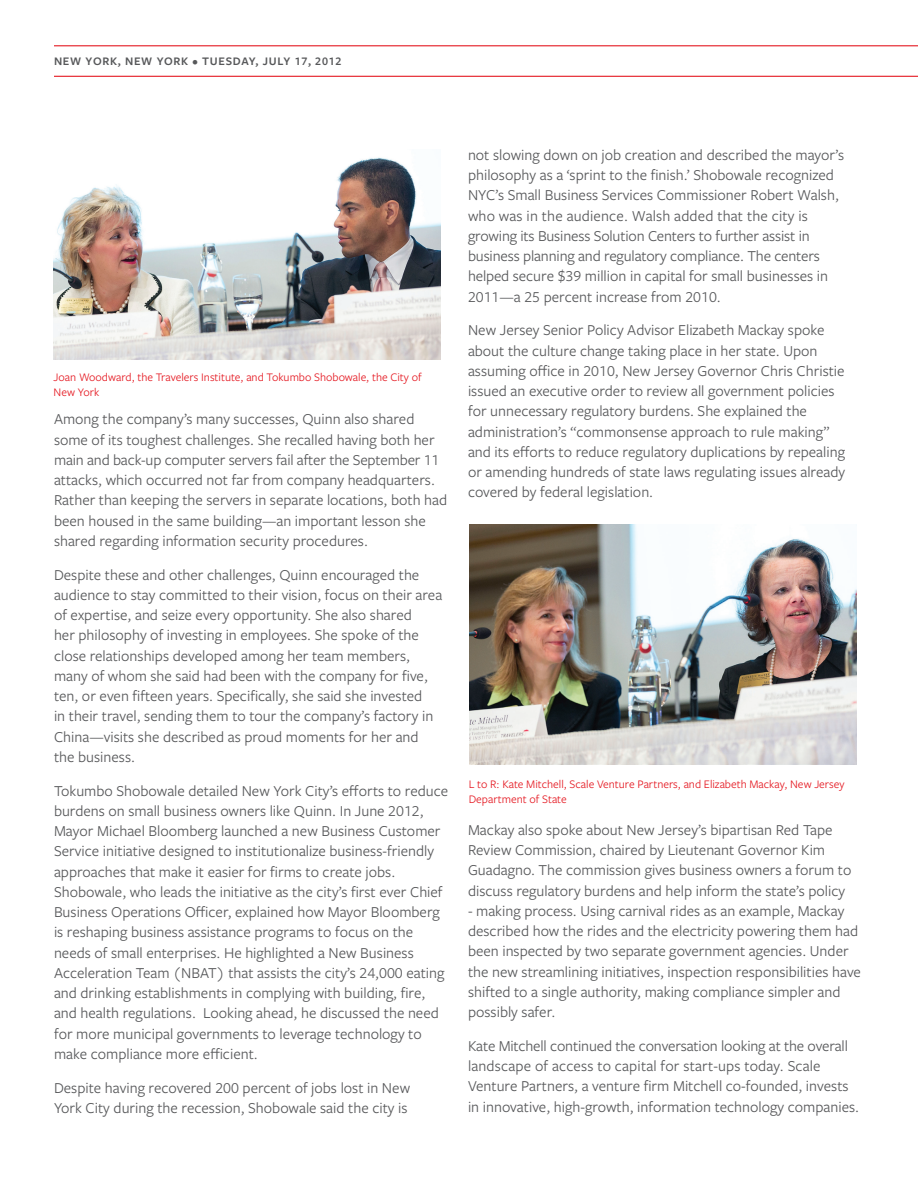
<style>
.page{position:relative;width:918px;height:1188px;background:#fff}
.page>*{position:absolute;margin:0;border:0;box-sizing:border-box;transform-origin:0 0}
.Body_copy{font:15.75px/20.2px "Freight Sans Pro";color:#57585a}
.Body_copy-2{font:12px/15px "Freight Sans Pro";color:#e51a23}
.Sub-title_1_line{font:600 12px "Freight Sans Pro";letter-spacing:.06em;color:#57585a}
</style>
<div class="page">
<hr style="left:54px;top:45px;width:864px;height:1px;background:#e51a23">
<hr style="left:54px;top:76px;width:864px;height:1px;background:#e51a23">
<img style="left:54px;top:157px;width:387px;height:203px">
<img style="left:470px;top:525px;width:386px;height:239px">
<p class="Sub-title_1_line" style="left:54px;top:53px;width:289px">NEW YORK, NEW YORK • TUESDAY, JULY 17, 2012</p>
<p class="Body_copy-2" style="left:54px;top:369px;width:370px">Joan Woodward, the Travelers Institute, and Tokumbo Shobowale, the City of<br>New York</p>
<p class="Body_copy" style="left:54px;top:409px;width:395px">Among the company’s many successes, Quinn also shared some of its toughest challenges. She recalled having both her main and back-up computer servers fail after the September 11 attacks, which occurred not far from company headquarters.<br>Rather than keeping the servers in separate locations, both had been housed in the same building—an important lesson she shared regarding information security procedures.</p>
<p class="Body_copy" style="left:54px;top:564px;width:390px">Despite these and other challenges, Quinn encouraged the audience to stay committed to their vision, focus on their area of expertise, and seize every opportunity. She also shared<br>her philosophy of investing in employees. She spoke of the close relationships developed among her team members, many of whom she said had been with the company for five, ten, or even fifteen years. Specifically, she said she invested<br>in their travel, sending them to tour the company’s factory in China—visits she described as proud moments for her and the business.</p>
<p class="Body_copy" style="left:54px;top:780px;width:396px">Tokumbo Shobowale detailed New York City’s efforts to reduce burdens on small business owners like Quinn. In June 2012, Mayor Michael Bloomberg launched a new Business Customer Service initiative designed to institutionalize business-friendly approaches that make it easier for firms to create jobs.<br>Shobowale, who leads the initiative as the city’s first ever Chief Business Operations Officer, explained how Mayor Bloomberg is reshaping business assistance programs to focus on the needs of small enterprises. He highlighted a New Business Acceleration Team (NBAT) that assists the city’s 24,000 eating and drinking establishments in complying with building, fire, and health regulations. Looking ahead, he discussed the need for more municipal governments to leverage technology to make compliance more efficient.</p>
<p class="Body_copy" style="left:54px;top:1077px;width:358px">Despite having recovered 200 percent of jobs lost in New<br>York City during the recession, Shobowale said the city is</p>
<p class="Body_copy" style="left:468px;top:144px;width:378px">not slowing down on job creation and described the mayor’s philosophy as a ‘sprint to the finish.’ Shobowale recognized NYC’s Small Business Services Commissioner Robert Walsh, who was in the audience. Walsh added that the city is growing its Business Solution Centers to further assist in business planning and regulatory compliance. The centers helped secure $39 million in capital for small businesses in 2011—a 25 percent increase from 2010.</p>
<p class="Body_copy" style="left:468px;top:319px;width:379px">New Jersey Senior Policy Advisor Elizabeth Mackay spoke about the culture change taking place in her state. Upon assuming office in 2010, New Jersey Governor Chris Christie issued an executive order to review all government policies for unnecessary regulatory burdens. She explained the administration’s “commonsense approach to rule making” and its efforts to reduce regulatory duplications by repealing or amending hundreds of state laws regulating issues already covered by federal legislation.</p>
<p class="Body_copy-2" style="left:469px;top:776px;width:377px">L to R: Kate Mitchell, Scale Venture Partners, and Elizabeth Mackay, New Jersey<br>Department of State</p>
<p class="Body_copy" style="left:468px;top:819px;width:385px">Mackay also spoke about New Jersey’s bipartisan Red Tape Review Commission, chaired by Lieutenant Governor Kim Guadagno. The commission gives business owners a forum to discuss regulatory burdens and help inform the state’s policy</p>
<p class="Body_copy" style="left:468px;top:900px;width:395px">- making process. Using carnival rides as an example, Mackay described how the rides and the electricity powering them had been inspected by two separate government agencies. Under the new streamlining initiatives, inspection responsibilities have shifted to a single authority, making compliance simpler and possibly safer.</p>
<p class="Body_copy" style="left:468px;top:1035px;width:393px">Kate Mitchell continued the conversation looking at the overall landscape of access to capital for start-ups today. Scale Venture Partners, a venture firm Mitchell co-founded, invests in innovative, high-growth, information technology companies.</p>
</div>
